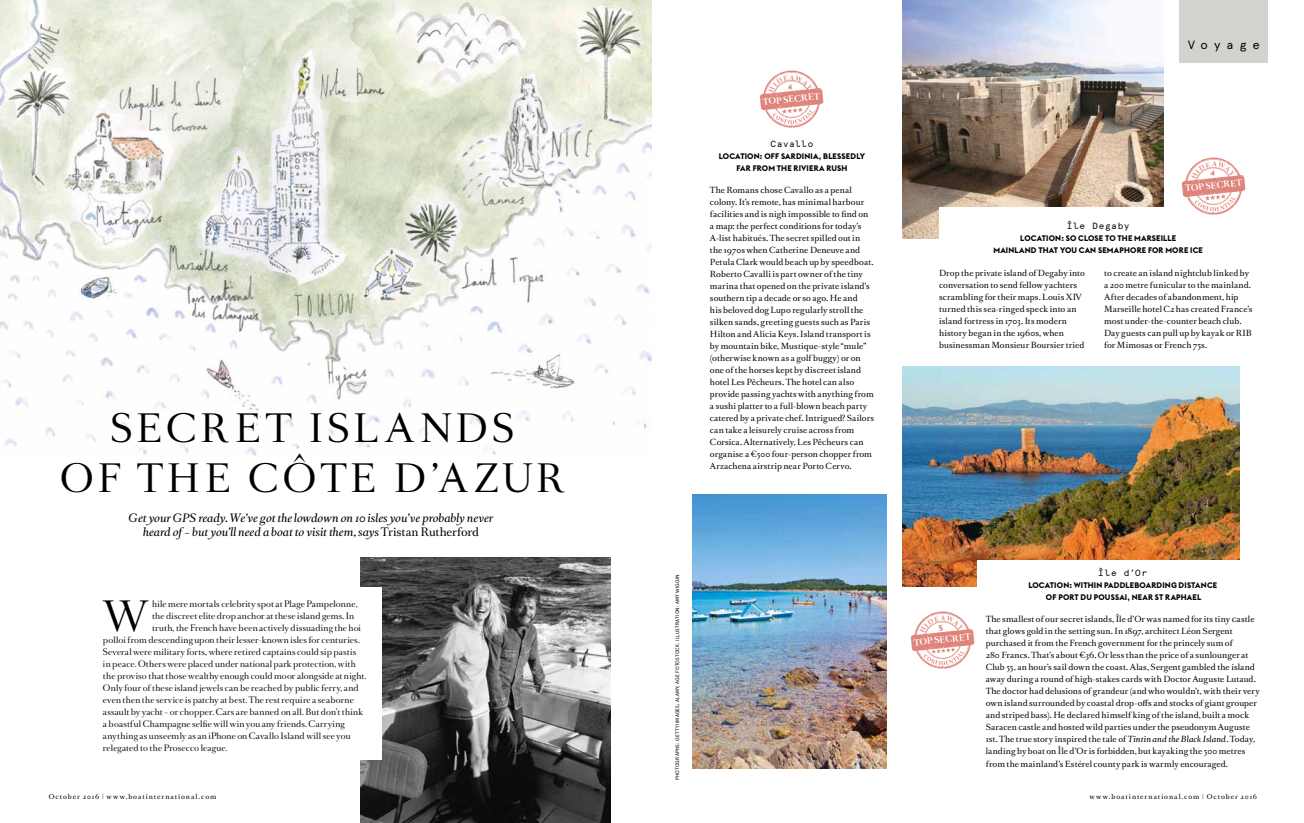
<style>
.page{position:relative;width:1304px;height:823px;background:#fff}
.page>*{position:absolute;margin:0;border:0;box-sizing:border-box;transform-origin:0 0}
.t1{font:37.4px "Romain BP Headline";color:#000}
.t2{font:35px "Romain BP Headline";letter-spacing:.12em;color:#000}
.t3{font:12px "Apercu Mono";letter-spacing:.455em;color:#000}
.t4{font:italic 11px/14px "Romain BP Text";letter-spacing:-.005em;color:#000;text-align:center}
.t5{font:9px "Apercu Mono";letter-spacing:.08em;color:#000}
.t6{font:9px "Apercu Mono";letter-spacing:.06em;color:#000}
.t7{font:8px/12px "Romain BP Text";letter-spacing:.01em;color:#000}
.t8{font:8px "Romain BP Headline";letter-spacing:.015em;color:#000}
.t9{font:700 8px/12px "Euclid Flex";letter-spacing:.02em;color:#000;text-align:center}
.t10{font:700 7.8px "Romain BP Headline";color:#fff}
.t11{font:6.5px "Romain BP Text";letter-spacing:.14em;color:#000}
.t12{font:5px "Apercu";letter-spacing:.025em;color:#000}
.s1{font-style:normal}
.s2{font-style:italic}
</style>
<div class="page">
<img style="left:0;top:0;width:652px;height:456px">
<img style="left:693px;top:494px;width:193px;height:274px">
<img style="left:360px;top:557px;width:250px;height:265px">
<img style="left:902px;top:0;width:262px;height:238px">
<img style="left:902px;top:366px;width:337px;height:220px">
<div style="left:977px;top:559px;width:291px;height:221px;background:#fff"></div>
<div style="left:1179px;top:0;width:89px;height:62px;background:#d3d3ce"></div>
<div style="left:939px;top:207px;width:318px;height:55px;background:#fff"></div>
<div style="left:337px;top:586px;width:45px;height:173px;background:#fff"></div>
<img style="left:759px;top:70px;width:65px;height:58px">
<svg style="left:782px;top:107px;width:21px;height:7px"></svg>
<img style="left:910px;top:611px;width:65px;height:57px">
<svg style="left:931px;top:646px;width:24px;height:7px"></svg>
<img style="left:1181px;top:157px;width:65px;height:57px">
<svg style="left:1205px;top:194px;width:21px;height:6px"></svg>
<svg style="left:768px;top:74px;width:45px;height:18px"></svg>
<svg style="left:920px;top:615px;width:44px;height:18px"></svg>
<svg style="left:1191px;top:161px;width:44px;height:18px"></svg>
<h2 class="t2" style="left:111px;top:409px;width:405px">SECRET ISLANDS</h2>
<h2 class="t2" style="left:60px;top:459px;width:506px">OF THE CÔTE D’AZUR</h2>
<h3 class="t4" style="left:129px;top:510px;width:366px">Get your GPS ready. We’ve got the lowdown on 10 isles you’ve probably never heard of – but you’ll need a boat to visit them, says <span class="s1">Tristan Rutherford</span></h3>
<h1 class="t1" style="left:103px;top:596px;width:47px">W</h1>
<p class="t8" style="left:152px;top:599px;width:207px">hile mere mortals celebrity spot at Plage Pampelonne,</p>
<p class="t8" style="left:152px;top:611px;width:204px">the discreet elite drop anchor at these island gems. In</p>
<p class="t8" style="left:152px;top:623px;width:211px">truth, the French have been actively dissuading the hoi</p>
<p class="t8" style="left:103px;top:635px;width:258px">polloi from descending upon their lesser-known isles for centuries.</p>
<p class="t8" style="left:103px;top:647px;width:255px">Several were military forts, where retired captains could sip pastis</p>
<p class="t8" style="left:103px;top:659px;width:254px">in peace. Others were placed under national park protection, with</p>
<p class="t8" style="left:103px;top:671px;width:265px">the proviso that those wealthy enough could moor alongside at night.</p>
<p class="t8" style="left:103px;top:683px;width:257px">Only four of these island jewels can be reached by public ferry, and</p>
<p class="t8" style="left:103px;top:695px;width:252px">even then the service is patchy at best. The rest require a seaborne</p>
<p class="t8" style="left:103px;top:707px;width:262px">assault by yacht – or chopper. Cars are banned on all. But don’t think</p>
<p class="t8" style="left:103px;top:719px;width:243px">a boastful Champagne selfie will win you any friends. Carrying</p>
<p class="t8" style="left:103px;top:731px;width:249px">anything as unseemly as an iPhone on Cavallo Island will see you</p>
<p class="t8" style="left:103px;top:743px;width:126px">relegated to the Prosecco league.</p>
<p class="t10" style="left:763px;top:98px;width:58px;rotate:-6deg">TOP SECRET</p>
<p class="t6" style="left:771px;top:138px;width:44px">Cavallo</p>
<p class="t9" style="left:719px;top:150px;width:148px">LOCATION: OFF SARDINIA, BLESSEDLY<br>FAR FROM THE RIVIERA RUSH</p>
<p class="t7" style="left:710px;top:183px;width:166px">The Romans chose Cavallo as a penal colony. It’s remote, has minimal harbour facilities and is nigh impossible to find on a map: the perfect conditions for today’s A-list habitués. The secret spilled out in the 1970s when Catherine Deneuve and Petula Clark would beach up by speedboat.<br>Roberto Cavalli is part owner of the tiny marina that opened on the private island’s southern tip a decade or so ago. He and<br>his beloved dog Lupo regularly stroll the silken sands, greeting guests such as Paris Hilton and Alicia Keys. Island transport is by mountain bike, Mustique-style “mule” (otherwise known as a golf buggy) or on one of the horses kept by discreet island hotel Les Pêcheurs. The hotel can also provide passing yachts with anything from a sushi platter to a full-blown beach party catered by a private chef. Intrigued? Sailors can take a leisurely cruise across from Corsica. Alternatively, Les Pêcheurs can organise a €500 four-person chopper from Arzachena airstrip near Porto Cervo.</p>
<p class="t12" style="left:675px;top:780px;width:207px;rotate:-90deg">PHOTOGRAPHS: GETTY IIMAGES; ALAMY; AGE FOTOSTOCK. ILLUSTRATION: AMY WIGGIN</p>
<h3 class="t3" style="left:1188px;top:38px;width:74px">Voyage</h3>
<p class="t10" style="left:1185px;top:184px;width:58px;rotate:-6deg">TOP SECRET</p>
<p class="t5" style="left:1067px;top:221px;width:64px">Île Degaby</p>
<p class="t9" style="left:993px;top:232px;width:211px">LOCATION: SO CLOSE TO THE MARSEILLE<br>MAINLAND THAT YOU CAN SEMAPHORE FOR MORE ICE</p>
<p class="t7" style="left:939px;top:266px;width:147px">Drop the private island of Degaby into conversation to send fellow yachters scrambling for their maps. Louis XIV turned this sea-ringed speck into an island fortress in 1703. Its modern history began in the 1960s, when businessman Monsieur Boursier tried</p>
<p class="t7" style="left:1104px;top:266px;width:150px">to create an island nightclub linked by a 200 metre funicular to the mainland.<br>After decades of abandonment, hip Marseille hotel C2 has created France’s most under-the-counter beach club.<br>Day guests can pull up by kayak or RIB for Mimosas or French 75s.</p>
<p class="t10" style="left:914px;top:638px;width:58px;rotate:-6deg">TOP SECRET</p>
<p class="t5" style="left:1098px;top:567px;width:51px">Île d’Or</p>
<p class="t9" style="left:1028px;top:579px;width:190px">LOCATION: WITHIN PADDLEBOARDING DISTANCE<br>OF PORT DU POUSSAI, NEAR ST RAPHAEL</p>
<p class="t7" style="left:986px;top:612px;width:275px">The smallest of our secret islands, Île d’Or was named for its tiny Castle that glows gold in the setting sun. In 1897, architect Léon Sergent purchased it from the French government for the princely sum of<br>280 Francs. That’s about €36. Or less than the price of a sunlounger at Club 55, an hour’s sail down the coast. Alas, Sergent gambled the island away during a round of high-stakes cards with Doctor Auguste Lutaud.<br>The doctor had delusions of grandeur (and who wouldn’t, with their very own island surrounded by coastal drop-offs and stocks of giant grouper and striped bass). He declared himself king of the island, built a mock Saracen castle and hosted wild parties under the pseudonym Auguste 1st. The true story inspired the tale of <span class="s2">Tintin and the Black Island</span>. Today, landing by boat on Île d’Or is forbidden, but kayaking the 500 metres from the mainland’s Estérel county park is warmly encouraged.</p>
<p class="t11" style="left:49px;top:790px;width:169px">October 2016 | www.boatinternational.com</p>
<p class="t11" style="left:1090px;top:790px;width:169px">www.boatinternational.com | October 2016</p>
</div>
